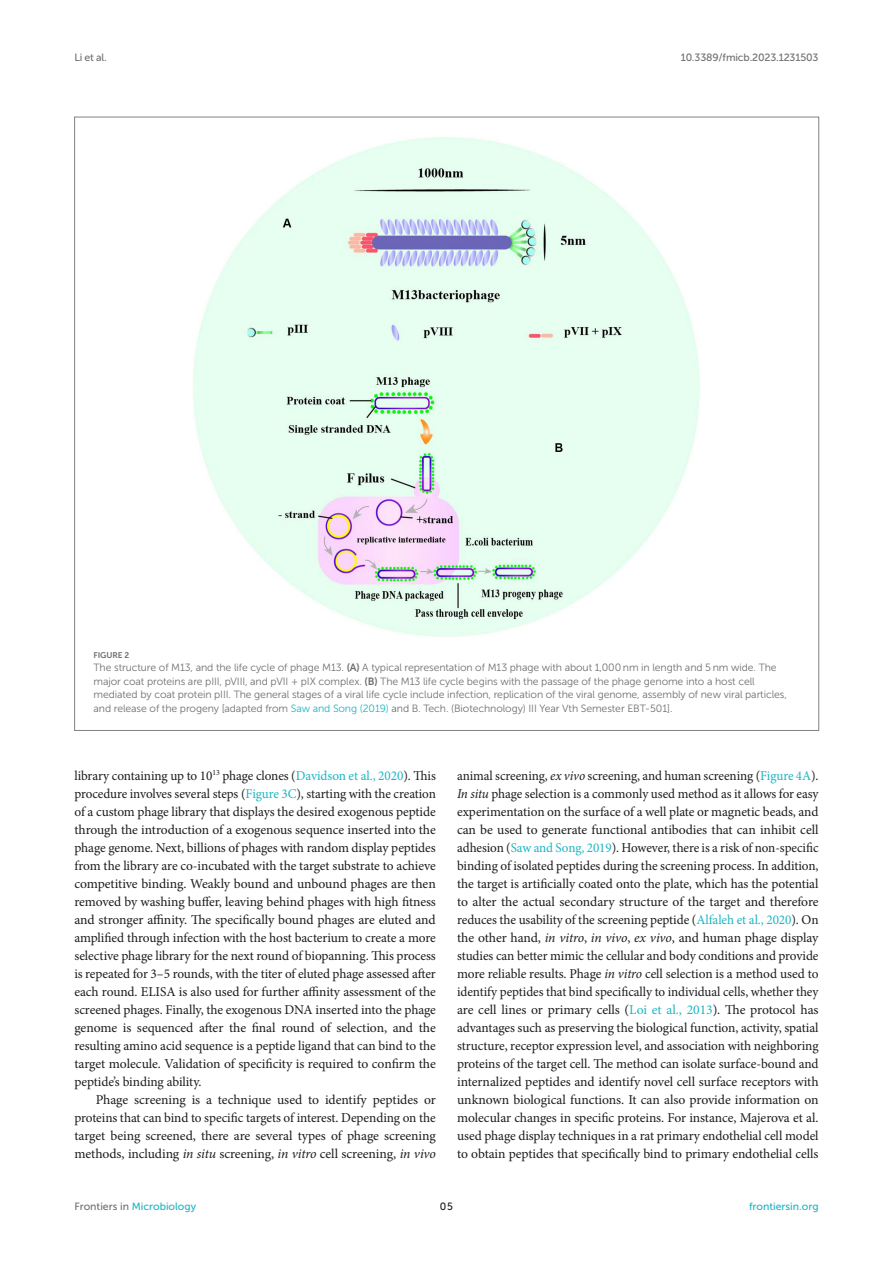
<style>
.page{position:relative;width:893px;height:1263px;background:#fff}
.page>*{position:absolute;margin:0;border:0;box-sizing:border-box;transform-origin:0 0}
.TEXT{font:13.5px/18px "Minion Pro";letter-spacing:-.005em;color:#1b1c1b;text-align:justify}
.TEXT_FLUSH{font:13.5px/18px "Minion Pro";letter-spacing:-.005em;color:#1b1c1b;text-align:justify}
.FIG_LEG{font:10.5px/13.5px "Museo Sans 300";letter-spacing:-.01em;color:#706f70}
.t1{font:10.5px "Museo Sans 500";color:#1db5c3}
.t2{font:10.5px "Museo Sans 500";letter-spacing:-.015em;color:#706f70}
.t3{font:10.5px "Museo Sans 500";color:#1b1c1b}
.FIG_HD{font:8.25px "Museo Sans 700";letter-spacing:-.01em;color:#706f70}
.s1{font-family:"Museo Sans 700"}
.s2{color:#1db5c3}
.s3{font-style:italic}
.s4{color:#706f70}
</style>
<div class="page">
<img style="left:193px;top:137px;width:507px;height:500px">
<p class="t2" style="left:74px;top:51px;width:34px">Li et al.</p>
<p class="t2" style="left:681px;top:51px;width:139px">10.3389/fmicb.2023.1231503</p>
<p class="FIG_HD" style="left:94px;top:650px;width:37px">FIGURE 2</p>
<p class="FIG_LEG" style="left:94px;top:661px;width:695px">The structure of M13, and the life cycle of phage M13. <span class="s1">(A)</span> A typical representation of M13 phage with about 1,000 nm in length and 5 nm wide. The major coat proteins are pIII, pVIII, and pVII + pIX complex. <span class="s1">(B)</span> The M13 life cycle begins with the passage of the phage genome into a host cell mediated by coat protein pIII. The general stages of a viral life cycle include infection, replication of the viral genome, assembly of new viral particles, and release of the progeny [adapted from <span class="s2">Saw and Song (2019)</span> and B. Tech. (Biotechnology) III Year Vth Semester EBT-501].</p>
<p class="TEXT_FLUSH" style="left:74px;top:767px;width:363px">library containing up to 10<sup>13</sup> phage clones (<span class="s2">Davidson et al., 2020</span>). This procedure involves several steps (<span class="s2">Figure 3C</span>), starting with the creation of a custom phage library that displays the desired exogenous peptide through the introduction of a exogenous sequence inserted into the phage genome. Next, billions of phages with random display peptides from the library are co-incubated with the target substrate to achieve competitive binding. Weakly bound and unbound phages are then removed by washing buffer, leaving behind phages with high fitness and stronger affinity. The specifically bound phages are eluted and amplified through infection with the host bacterium to create a more selective phage library for the next round of biopanning. This process is repeated for 3–5 rounds, with the titer of eluted phage assessed after each round. ELISA is also used for further affinity assessment of the screened phages. Finally, the exogenous DNA inserted into the phage genome is sequenced after the final round of selection, and the resulting amino acid sequence is a peptide ligand that can bind to the target molecule. Validation of specificity is required to confirm the peptide’s binding ability.</p>
<p class="TEXT" style="left:74px;top:1091px;width:363px;text-indent:21px">Phage screening is a technique used to identify peptides or proteins that can bind to specific targets of interest. Depending on the target being screened, there are several types of phage screening methods, including <span class="s3">in situ</span> screening, <span class="s3">in vitro</span> cell screening, <span class="s3">in vivo</span></p>
<p class="TEXT" style="left:457px;top:767px;width:363px">animal screening, <span class="s3">ex vivo</span> screening, and human screening (<span class="s2">Figure 4A</span>).<br><span class="s3">In situ</span> phage selection is a commonly used method as it allows for easy experimentation on the surface of a well plate or magnetic beads, and can be used to generate functional antibodies that can inhibit cell adhesion (<span class="s2">Saw and Song, 2019</span>). However, there is a risk of non-specific binding of isolated peptides during the screening process. In addition, the target is artificially coated onto the plate, which has the potential to alter the actual secondary structure of the target and therefore reduces the usability of the screening peptide (<span class="s2">Alfaleh et al., 2020</span>). On the other hand, <span class="s3">in vitro</span>, <span class="s3">in vivo</span>, <span class="s3">ex vivo</span>, and human phage display studies can better mimic the cellular and body conditions and provide more reliable results. Phage <span class="s3">in vitro</span> cell selection is a method used to identify peptides that bind specifically to individual cells, whether they are cell lines or primary cells (<span class="s2">Loi et al., 2013</span>). The protocol has advantages such as preserving the biological function, activity, spatial structure, receptor expression level, and association with neighboring proteins of the target cell. The method can isolate surface-bound and internalized peptides and identify novel cell surface receptors with unknown biological functions. It can also provide information on molecular changes in specific proteins. For instance, Majerova et al. used phage display techniques in a rat primary endothelial cell model to obtain peptides that specifically bind to primary endothelial cells</p>
<p class="t1" style="left:74px;top:1200px;width:123px"><span class="s4">Frontiers in</span> Microbiology</p>
<p class="t3" style="left:440px;top:1200px;width:14px">05</p>
<p class="t1" style="left:749px;top:1200px;width:71px">frontiersin.org</p>
</div>
